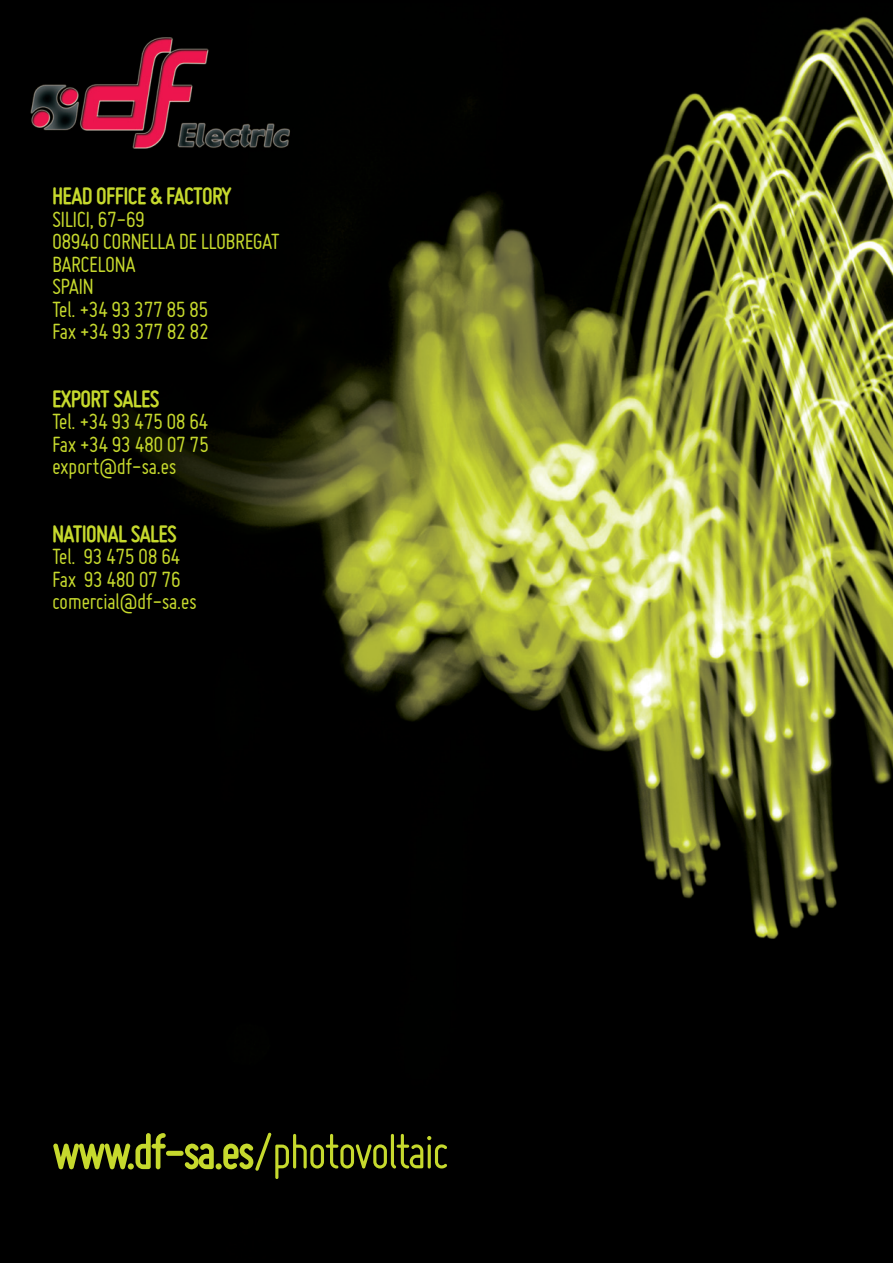
<style>
.page{position:relative;width:893px;height:1263px;background:#fff}
.page>*{position:absolute;margin:0;border:0;box-sizing:border-box;transform-origin:0 0}
.t1{font:52.5px "Miso";letter-spacing:-.05em;color:#c6d92d}
.t2{font:700 25.5px "Miso";letter-spacing:-.025em;color:#c6d92d}
.t3{font:24px/22.5px "Miso";letter-spacing:-.025em;color:#c6d92d}
.s1{font-weight:700}
</style>
<div class="page">
<img style="left:0;top:0;width:893px;height:1263px">
<p class="t2" style="left:52px;top:182px;width:181px">HEAD OFFICE &amp; FACTORY</p>
<p class="t3" style="left:52px;top:207px;width:229px">SILICI, 67-69<br>08940 CORNELLA DE LLOBREGAT<br>BARCELONA<br>SPAIN<br>Tel. +34 93 377 85 85<br>Fax +34 93 377 82 82</p>
<p class="t2" style="left:52px;top:384px;width:109px">EXPORT SALES</p>
<p class="t3" style="left:52px;top:410px;width:158px;text-align:justify">Tel. +34 93 475 08 64<br>Fax +34 93 480 07 75 export@df-sa.es</p>
<p class="t2" style="left:52px;top:519px;width:126px">NATIONAL SALES</p>
<p class="t3" style="left:52px;top:545px;width:147px">Tel. 93 475 08 64<br>Fax 93 480 07 76 comercial@df-sa.es</p>
<h1 class="t1" style="left:52px;top:1122px;width:399px"><span class="s1">www.df-sa.es</span>/photovoltaic</h1>
</div>
